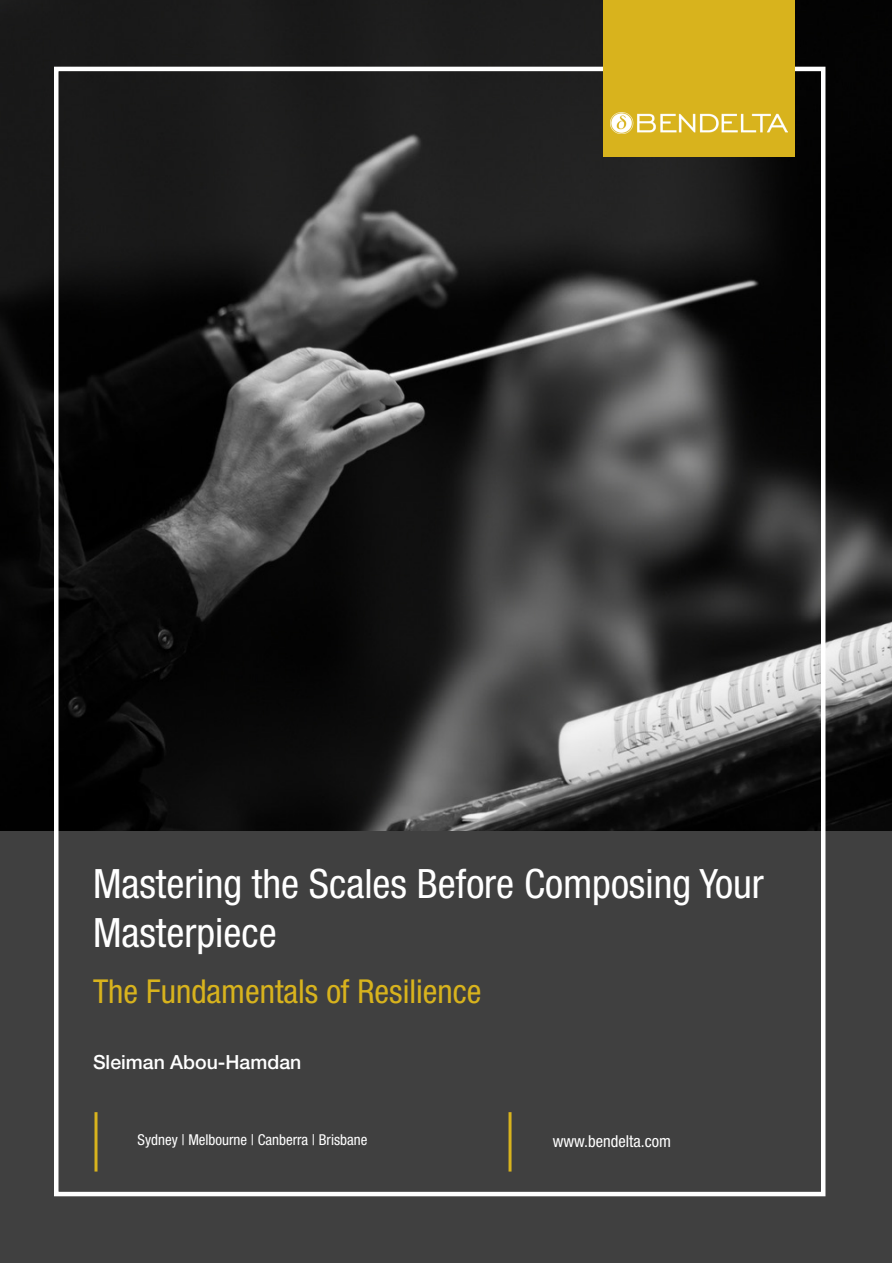
<style>
.page{position:relative;width:893px;height:1263px;background:#fff}
.page>*{position:absolute;margin:0;border:0;box-sizing:border-box;transform-origin:0 0}
.t1{font:condensed 40.5px/48.6px "Helvetica Neue LT Std";color:#fff}
.t2{font:condensed 33px "Helvetica Neue LT Std";color:#d8b31d}
.t3{font:500 19.5px "Helvetica Neue LT Std";color:#fff}
.t4{font:condensed 16.5px "Helvetica Neue LT Std";color:#fff}
.t5{font:condensed 15px "Helvetica Neue LT Std";color:#fff}
</style>
<div class="page">
<img style="left:0;top:0;width:891px;height:831px">
<div style="left:0;top:831px;width:891px;height:432px;background:#404040"></div>
<div style="left:54px;top:67px;width:771px;height:1129px;border:4px solid #fff"></div>
<div style="left:603px;top:0;width:191px;height:157px;background:#d8b31d"></div>
<svg style="left:94px;top:1112px;width:4px;height:59px"></svg>
<hr style="left:508px;top:1112px;width:3px;height:59px;background:#d8b31d">
<img style="left:610px;top:112px;width:177px;height:22px">
<p class="t1" style="left:93px;top:859px;width:672px">Mastering the Scales Before Composing Your<br>Masterpiece</p>
<p class="t2" style="left:93px;top:973px;width:390px">The Fundamentals of Resilience</p>
<p class="t3" style="left:93px;top:1050px;width:210px">Sleiman Abou-Hamdan</p>
<p class="t5" style="left:138px;top:1131px;width:231px">Sydney | Melbourne | Canberra | Brisbane</p>
<p class="t4" style="left:553px;top:1132px;width:120px">www.bendelta.com</p>
</div>
